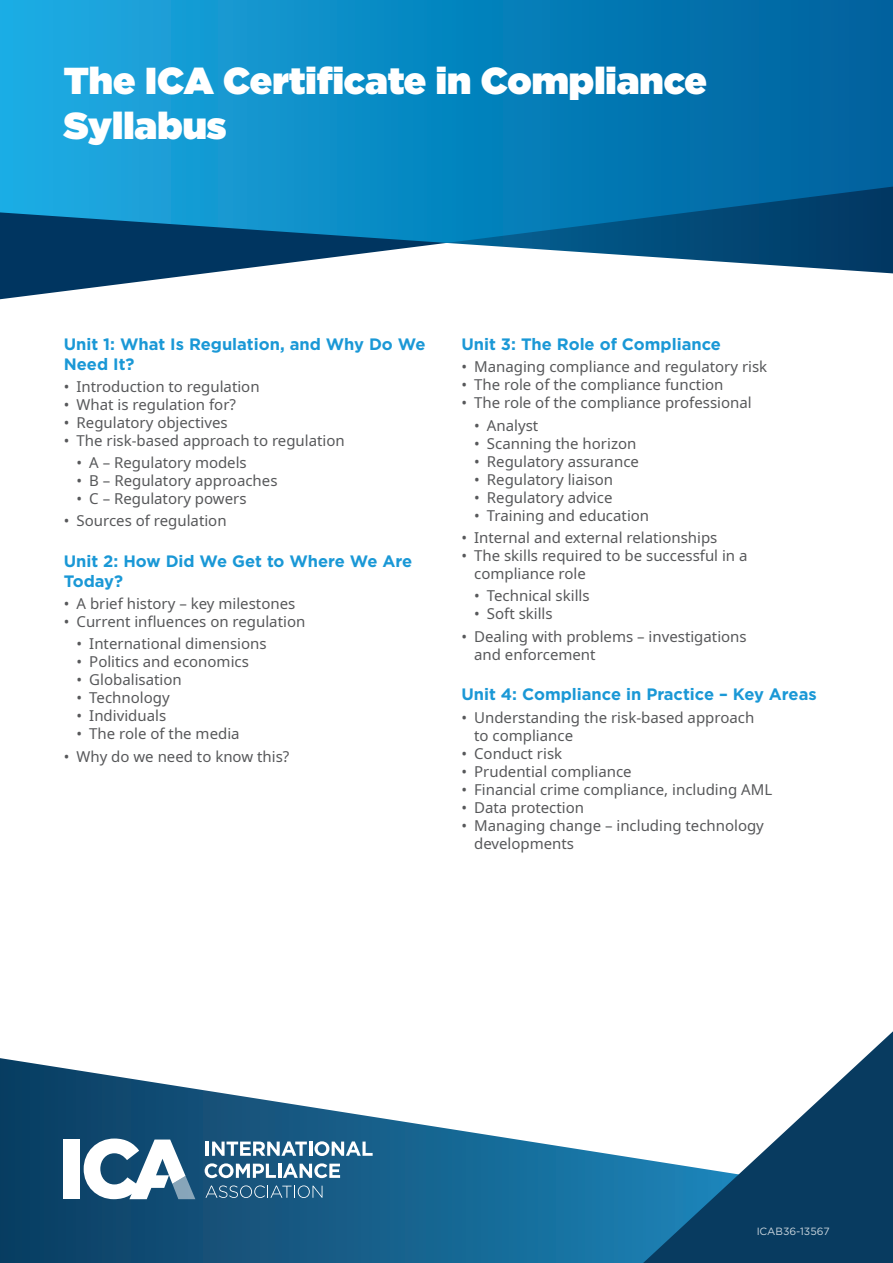
<style>
.page{position:relative;width:893px;height:1263px;background:#fff}
.page>*{position:absolute;margin:0;border:0;box-sizing:border-box;transform-origin:0 0}
.MAIN_HEADING{font:900 37.5px/45px "Gotham";color:#fff}
.SECTION_HEADER{font:700 16.5px/19.5px "Gotham";color:#1a98d6}
.t1{font:15px/18px "Noto Sans";color:#57585a}
.t2{font:10.5px "Gotham";color:#fff}
</style>
<div class="page">
<svg style="left:0;top:274px;width:200px;height:26px"></svg>
<svg style="left:0;top:0;width:893px;height:274px;background:#1481b6"></svg>
<svg style="left:0;top:1058px;width:630px;height:205px"></svg>
<hr style="left:206px;top:1141px;width:3px;height:15px;background:#fff">
<svg style="left:212px;top:1141px;width:95px;height:15px"></svg>
<hr style="left:309px;top:1141px;width:3px;height:15px;background:#fff">
<svg style="left:314px;top:1141px;width:59px;height:15px"></svg>
<svg style="left:205px;top:1163px;width:71px;height:15px"></svg>
<hr style="left:278px;top:1164px;width:3px;height:14px;background:#fff">
<svg style="left:283px;top:1163px;width:57px;height:15px"></svg>
<svg style="left:205px;top:1185px;width:117px;height:13px;background:#3f7294"></svg>
<svg style="left:84px;top:1138px;width:111px;height:61px"></svg>
<div style="left:64px;top:1139px;width:16px;height:60px;background:#fff"></div>
<svg style="left:630px;top:1031px;width:263px;height:232px"></svg>
<p class="MAIN_HEADING" style="left:64px;top:57px;width:644px">The ICA Certificate in Compliance<br>Syllabus</p>
<p class="SECTION_HEADER" style="left:64px;top:334px;width:363px">Unit 1: What Is Regulation, and Why Do We<br>Need It?</p>
<p class="t1" style="left:64px;top:378px;width:197px">• Introduction to regulation</p>
<p class="t1" style="left:64px;top:396px;width:174px">• What is regulation for?</p>
<p class="t1" style="left:64px;top:414px;width:165px">• Regulatory objectives</p>
<p class="t1" style="left:64px;top:432px;width:282px">• The risk-based approach to regulation</p>
<p class="t1" style="left:77px;top:454px;width:172px">• A – Regulatory models</p>
<p class="t1" style="left:77px;top:472px;width:202px">• B – Regulatory approaches</p>
<p class="t1" style="left:77px;top:490px;width:171px">• C – Regulatory powers</p>
<p class="t1" style="left:64px;top:512px;width:164px">• Sources of regulation</p>
<p class="SECTION_HEADER" style="left:64px;top:551px;width:350px">Unit 2: How Did We Get to Where We Are<br>Today?</p>
<p class="t1" style="left:64px;top:595px;width:233px">• A brief history – key milestones</p>
<p class="t1" style="left:64px;top:613px;width:243px">• Current influences on regulation</p>
<p class="t1" style="left:77px;top:635px;width:192px">• International dimensions</p>
<p class="t1" style="left:77px;top:653px;width:174px">• Politics and economics</p>
<p class="t1" style="left:77px;top:671px;width:107px">• Globalisation</p>
<p class="t1" style="left:77px;top:689px;width:95px">• Technology</p>
<p class="t1" style="left:77px;top:707px;width:91px">• Individuals</p>
<p class="t1" style="left:77px;top:725px;width:165px">• The role of the media</p>
<p class="t1" style="left:64px;top:747px;width:227px">• Why do we need to know this?</p>
<p class="SECTION_HEADER" style="left:461px;top:334px;width:261px">Unit 3: The Role of Compliance</p>
<p class="t1" style="left:461px;top:358px;width:307px">• Managing compliance and regulatory risk</p>
<p class="t1" style="left:461px;top:376px;width:264px">• The role of the compliance function</p>
<p class="t1" style="left:461px;top:394px;width:292px">• The role of the compliance professional</p>
<p class="t1" style="left:474px;top:417px;width:66px">• Analyst</p>
<p class="t1" style="left:474px;top:435px;width:164px">• Scanning the horizon</p>
<p class="t1" style="left:474px;top:453px;width:166px">• Regulatory assurance</p>
<p class="t1" style="left:474px;top:471px;width:141px">• Regulatory liaison</p>
<p class="t1" style="left:474px;top:489px;width:140px">• Regulatory advice</p>
<p class="t1" style="left:474px;top:507px;width:177px">• Training and education</p>
<p class="t1" style="left:461px;top:529px;width:258px">• Internal and external relationships</p>
<p class="t1" style="left:474px;top:547px;width:275px;text-indent:-13px">• The skills required to be successful in a compliance role</p>
<p class="t1" style="left:474px;top:587px;width:117px">• Technical skills</p>
<p class="t1" style="left:474px;top:605px;width:80px">• Soft skills</p>
<p class="t1" style="left:474px;top:627px;width:274px;text-indent:-13px">• Dealing with problems – investigations and enforcement</p>
<p class="SECTION_HEADER" style="left:461px;top:684px;width:357px">Unit 4: Compliance in Practice – Key Areas</p>
<p class="t1" style="left:474px;top:708px;width:282px;text-indent:-13px">• Understanding the risk-based approach to compliance</p>
<p class="t1" style="left:461px;top:744px;width:102px">• Conduct risk</p>
<p class="t1" style="left:461px;top:762px;width:172px">• Prudential compliance</p>
<p class="t1" style="left:461px;top:780px;width:312px">• Financial crime compliance, including AML</p>
<p class="t1" style="left:461px;top:798px;width:124px">• Data protection</p>
<p class="t1" style="left:474px;top:816px;width:291px;text-indent:-13px">• Managing change – including technology developments</p>
<p class="t2" style="left:756px;top:1225px;width:75px">ICAB36-13567</p>
</div>
